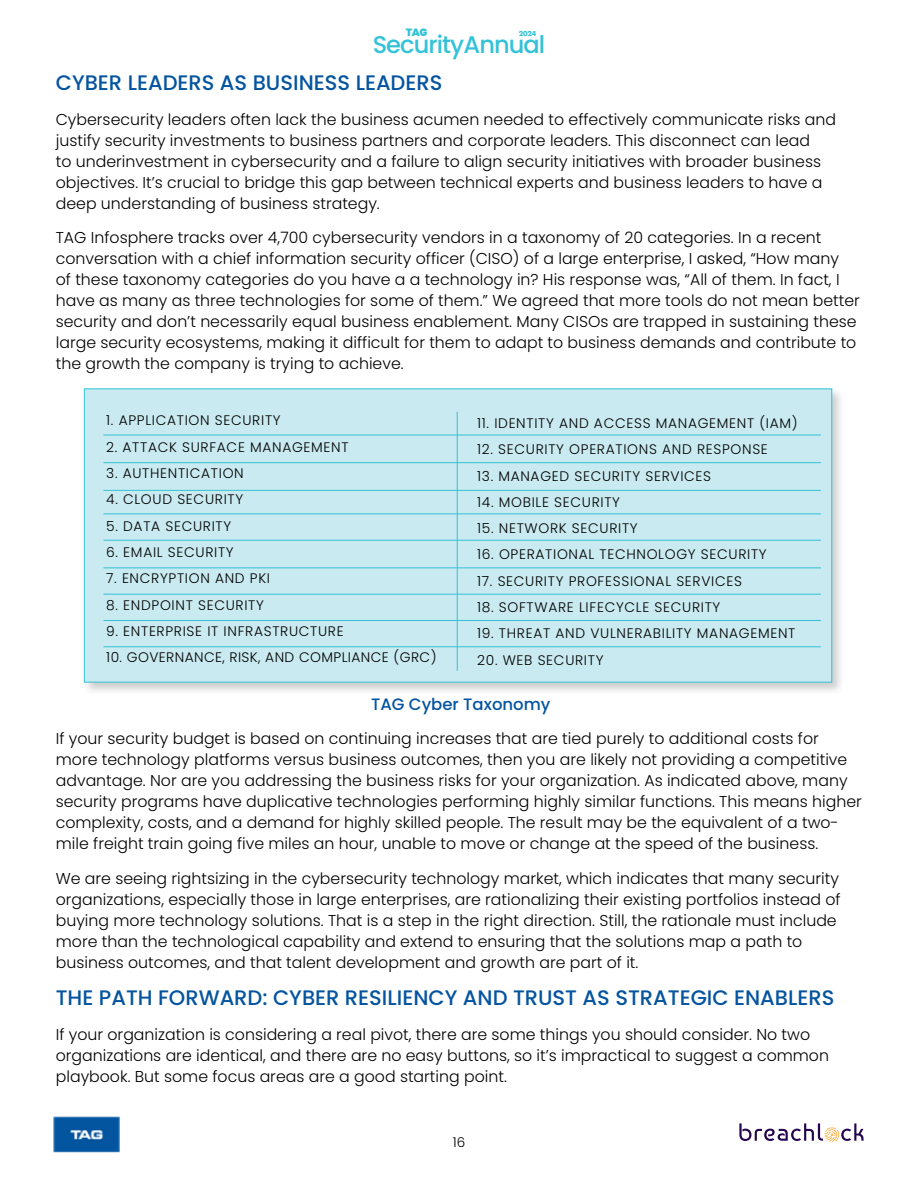
<style>
.page{position:relative;width:918px;height:1188px;background:#fff}
.page>*{position:absolute;margin:0;border:0;box-sizing:border-box;transform-origin:0 0}
.t1{font:500 24.15px "Poppins";letter-spacing:-.04em;color:#33c2d7}
.t2{font:500 21px "Poppins";color:#04549f}
.t3{font:500 16.5px "Poppins";color:#04549f}
.t4{font:300 15.75px/21px "Poppins";color:#000}
.t5{font:300 13.8px "Poppins";letter-spacing:.05em;color:#000}
.t6{font:300 13.8px "Poppins";letter-spacing:.03em;color:#000}
.t7{font:300 13.5px "Poppins";color:#000}
.t8{font:900 10.5px "Poppins";color:#33c2d7}
.t9{font:700 6.6px "Futura";color:#33c2d7}
</style>
<div class="page">
<svg style="left:739px;top:1123px;width:125px;height:19px"></svg>
<img style="left:53px;top:1116px;width:67px;height:37px">
<div style="left:82px;top:387px;width:763px;height:308px;background:#000;opacity:.2"></div>
<div style="left:84px;top:389px;width:748px;height:293px;background:#c9eaf0"></div>
<hr style="left:457px;top:412px;width:1px;height:259px;background:#33c2d7">
<hr style="left:103px;top:435px;width:718px;height:1px;background:#33c2d7">
<hr style="left:103px;top:462px;width:718px;height:1px;background:#33c2d7">
<hr style="left:103px;top:490px;width:718px;height:1px;background:#33c2d7">
<hr style="left:103px;top:514px;width:718px;height:1px;background:#33c2d7">
<hr style="left:103px;top:540px;width:718px;height:1px;background:#33c2d7">
<hr style="left:103px;top:568px;width:718px;height:1px;background:#33c2d7">
<hr style="left:103px;top:594px;width:718px;height:1px;background:#33c2d7">
<hr style="left:103px;top:620px;width:718px;height:1px;background:#33c2d7">
<hr style="left:103px;top:646px;width:718px;height:1px;background:#33c2d7">
<p class="t8" style="left:406px;top:26px;width:23px">TAG</p>
<p class="t9" style="left:519px;top:29px;width:19px">2024</p>
<h2 class="t2" style="left:56px;top:71px;width:388px">CYBER LEADERS AS BUSINESS LEADERS</h2>
<p class="t4" style="left:56px;top:109px;width:782px">Cybersecurity leaders often lack the business acumen needed to effectively communicate risks and justify security investments to business partners and corporate leaders. This disconnect can lead<br>to underinvestment in cybersecurity and a failure to align security initiatives with broader business objectives. It’s crucial to bridge this gap between technical experts and business leaders to have a deep understanding of business strategy.</p>
<p class="t4" style="left:56px;top:227px;width:806px">TAG Infosphere tracks over 4,700 cybersecurity vendors in a taxonomy of 20 categories. In a recent conversation with a chief information security officer (CISO) of a large enterprise, I asked, “How many<br>of these taxonomy categories do you have a a technology in? His response was, “All of them. In fact, I have as many as three technologies for some of them.” We agreed that more tools do not mean better security and don’t necessarily equal business enablement. Many CISOs are trapped in sustaining these large security ecosystems, making it difficult for them to adapt to business demands and contribute to the growth the company is trying to achieve.</p>
<h1 class="t1" style="left:373px;top:30px;width:174px">Security Annual</h1>
<p class="t5" style="left:106px;top:413px;width:176px">1. APPLICATION SECURITY</p>
<p class="t5" style="left:106px;top:439px;width:244px">2. ATTACK SURFACE MANAGEMENT</p>
<p class="t5" style="left:106px;top:465px;width:139px">3. AUTHENTICATION</p>
<p class="t5" style="left:106px;top:492px;width:138px">4. CLOUD SECURITY</p>
<p class="t5" style="left:106px;top:518px;width:127px">5. DATA SECURITY</p>
<p class="t5" style="left:106px;top:544px;width:129px">6. EMAIL SECURITY</p>
<p class="t5" style="left:106px;top:570px;width:165px">7. ENCRYPTION AND PKI</p>
<p class="t5" style="left:106px;top:597px;width:159px">8. ENDPOINT SECURITY</p>
<p class="t5" style="left:106px;top:623px;width:239px">9. ENTERPRISE IT INFRASTRUCTURE</p>
<p class="t6" style="left:106px;top:649px;width:332px">10. GOVERNANCE, RISK, AND COMPLIANCE (GRC)</p>
<p class="t5" style="left:477px;top:415px;width:322px">11. IDENTITY AND ACCESS MANAGEMENT (IAM)</p>
<p class="t5" style="left:477px;top:441px;width:292px">12. SECURITY OPERATIONS AND RESPONSE</p>
<p class="t5" style="left:477px;top:468px;width:236px">13. MANAGED SECURITY SERVICES</p>
<p class="t5" style="left:477px;top:494px;width:144px">14. MOBILE SECURITY</p>
<p class="t5" style="left:477px;top:520px;width:162px">15. NETWORK SECURITY</p>
<p class="t5" style="left:477px;top:547px;width:291px">16. OPERATIONAL TECHNOLOGY SECURITY</p>
<p class="t5" style="left:477px;top:573px;width:266px">17. SECURITY PROFESSIONAL SERVICES</p>
<p class="t5" style="left:477px;top:599px;width:245px">18. SOFTWARE LIFECYCLE SECURITY</p>
<p class="t5" style="left:477px;top:625px;width:320px">19. THREAT AND VULNERABILITY MANAGEMENT</p>
<p class="t5" style="left:477px;top:652px;width:128px">20. WEB SECURITY</p>
<p class="t3" style="left:371px;top:694px;width:181px">TAG Cyber Taxonomy</p>
<p class="t4" style="left:56px;top:728px;width:808px">If your security budget is based on continuing increases that are tied purely to additional costs for more technology platforms versus business outcomes, then you are likely not providing a competitive advantage. Nor are you addressing the business risks for your organization. As indicated above, many security programs have duplicative technologies performing highly similar functions. This means higher complexity, costs, and a demand for highly skilled people. The result may be the equivalent of a two&shy;mile freight train going five miles an hour, unable to move or change at the speed of the business.</p>
<p class="t4" style="left:56px;top:868px;width:786px">We are seeing rightsizing in the cybersecurity technology market, which indicates that many security organizations, especially those in large enterprises, are rationalizing their existing portfolios instead of buying more technology solutions. That is a step in the right direction. Still, the rationale must include more than the technological capability and extend to ensuring that the solutions map a path to business outcomes, and that talent development and growth are part of it.</p>
<h2 class="t2" style="left:56px;top:986px;width:780px">THE PATH FORWARD: CYBER RESILIENCY AND TRUST AS STRATEGIC ENABLERS</h2>
<p class="t4" style="left:56px;top:1024px;width:775px">If your organization is considering a real pivot, there are some things you should consider. No two organizations are identical, and there are no easy buttons, so it’s impractical to suggest a common playbook. But some focus areas are a good starting point.</p>
<p class="t7" style="left:453px;top:1134px;width:14px">16</p>
</div>
